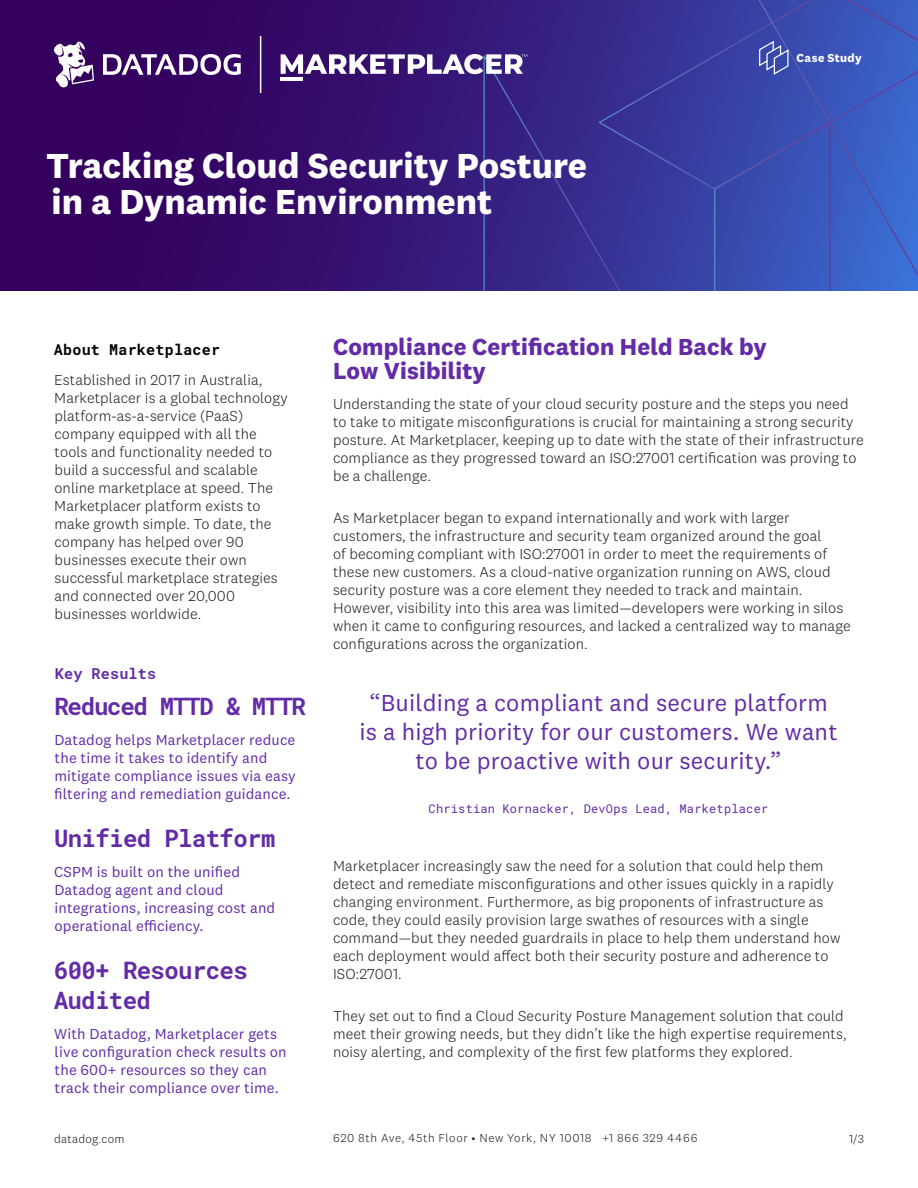
<style>
.page{position:relative;width:918px;height:1188px;background:#fff}
.page>*{position:absolute;margin:0;border:0;box-sizing:border-box;transform-origin:0 0}
.t1{font:700 36px/36px "National 2";color:#fff}
.t2{font:24px/28.8px "National 2";letter-spacing:.005em;color:#632ca6;text-align:center}
.HEADLINE{font:700 24px/24px "National 2";letter-spacing:.005em;color:#632ca6}
.KEY_RESULTS_STAT_HEA{font:700 24px/30px "Roboto Mono";letter-spacing:-.025em;color:#632ca6}
.KEY_RESULTS_STAT_HEA-2{font:700 24px "Roboto Mono";letter-spacing:-.05em;color:#632ca6}
.BODY{font:300 15px/18px "National 2";letter-spacing:.005em;color:#231f20}
.SIDE_BAR-BODY{font:15px/18px "National 2";letter-spacing:.005em;color:#632ca6}
.ABOUT-HEADER{font:700 15px "Roboto Mono";letter-spacing:.02em;color:#040503}
.SIDE_BAR-HEADER{font:700 15px "Roboto Mono";letter-spacing:.02em;color:#632ca6}
.National_Light_8_10{font:300 12px "National 2";letter-spacing:.05em;color:#231f20}
.Name_title_co{font:12px "Roboto Mono";letter-spacing:.02em;color:#632ca6}
.BANNER-SMALL_TEXT{font:700 12px "National 2";letter-spacing:.03em;color:#fff}
.National_Light_8_10-2{font:300 12px "National 2";letter-spacing:.02em;color:#231f20}
</style>
<div class="page">
<svg style="left:0;top:0;width:597px;height:290px;background:#340a69"></svg>
<svg style="left:597px;top:0;width:114px;height:54px;background:#363092"></svg>
<svg style="left:483px;top:54px;width:228px;height:236px;background:#372f91"></svg>
<svg style="left:711px;top:0;width:207px;height:290px;background:#3a54b9"></svg>
<svg style="left:54px;top:41px;width:40px;height:47px"></svg>
<svg style="left:103px;top:54px;width:138px;height:21px"></svg>
<hr style="left:260px;top:36px;width:1px;height:57px;background:#fff">
<svg style="left:758px;top:40px;width:33px;height:36px"></svg>
<svg style="left:281px;top:54px;width:246px;height:20px"></svg>
<hr style="left:281px;top:77px;width:22px;height:4px;background:#fff">
<h1 class="t1" style="left:72px;top:145px;width:57px">itle</h1>
<p class="t1" style="left:46px;top:148px;width:542px">Tracking Cloud Security Posture in a Dynamic Environment</p>
<p class="BANNER-SMALL_TEXT" style="left:797px;top:51px;width:67px">Case Study</p>
<p class="BANNER-SMALL_TEXT" style="left:798px;top:51px;width:67px">Case Study</p>
<p class="ABOUT-HEADER" style="left:54px;top:339px;width:168px">About Marketplacer</p>
<p class="BODY" style="left:54px;top:371px;width:235px">Established in 2017 in Australia,<br>Marketplacer is a global technology platform-as-a-service (PaaS) company equipped with all the tools and functionality needed to build a successful and scalable online marketplace at speed. The<br>Marketplacer platform exists to make growth simple. To date, the company has helped over 90 businesses execute their own successful marketplace strategies and connected over 20,000 businesses worldwide.</p>
<p class="SIDE_BAR-HEADER" style="left:55px;top:663px;width:103px">Key Results</p>
<p class="KEY_RESULTS_STAT_HEA-2" style="left:54px;top:689px;width:253px">Reduced MTTD &amp; MTTR</p>
<p class="SIDE_BAR-BODY" style="left:54px;top:731px;width:243px">Datadog helps Marketplacer reduce the time it takes to identify and mitigate compliance issues via easy filtering and remediation guidance.</p>
<p class="KEY_RESULTS_STAT_HEA" style="left:54px;top:822px;width:223px">Unified Platform</p>
<p class="SIDE_BAR-BODY" style="left:54px;top:863px;width:223px">CSPM is built on the unified<br>Datadog agent and cloud integrations, increasing cost and operational efficiency.</p>
<p class="KEY_RESULTS_STAT_HEA" style="left:54px;top:954px;width:196px">600+ Resources<br>Audited</p>
<p class="SIDE_BAR-BODY" style="left:54px;top:1025px;width:234px">With Datadog, Marketplacer gets live configuration check results on the 600+ resources so they can track their compliance over time.</p>
<p class="HEADLINE" style="left:333px;top:334px;width:435px">Compliance Certification Held Back by<br>Low Visibility</p>
<p class="BODY" style="left:333px;top:395px;width:532px">Understanding the state of your cloud security posture and the steps you need to take to mitigate misconfigurations is crucial for maintaining a strong security posture. At Marketplacer, keeping up to date with the state of their infrastructure compliance as they progressed toward an ISO:27001 certification was proving to be a challenge.</p>
<p class="BODY" style="left:333px;top:509px;width:519px">As Marketplacer began to expand internationally and work with larger customers, the infrastructure and security team organized around the goal<br>of becoming compliant with ISO:27001 in order to meet the requirements of these new customers. As a cloud-native organization running on AWS, cloud security posture was a core element they needed to track and maintain.<br>However, visibility into this area was limited—developers were working in silos when it came to configuring resources, and lacked a centralized way to manage configurations across the organization.</p>
<p class="t2" style="left:359px;top:689px;width:480px">“Building a compliant and secure platform is a high priority for our customers. We want to be proactive with our security.”</p>
<p class="Name_title_co" style="left:429px;top:801px;width:341px">Christian Kornacker, DevOps Lead, Marketplacer</p>
<p class="BODY" style="left:333px;top:857px;width:509px">Marketplacer increasingly saw the need for a solution that could help them detect and remediate misconfigurations and other issues quickly in a rapidly changing environment. Furthermore, as big proponents of infrastructure as code, they could easily provision large swathes of resources with a single command—but they needed guardrails in place to help them understand how each deployment would affect both their security posture and adherence to ISO:27001.</p>
<p class="BODY" style="left:333px;top:1007px;width:515px">They set out to find a Cloud Security Posture Management solution that could meet their growing needs, but they didn’t like the high expertise requirements, noisy alerting, and complexity of the first few platforms they explored.</p>
<p class="National_Light_8_10-2" style="left:54px;top:1132px;width:72px">datadog.com</p>
<p class="National_Light_8_10" style="left:333px;top:1131px;width:366px">620 8th Ave, 45th Floor • New York, NY 10018 +1 866 329 4466</p>
<p class="National_Light_8_10" style="left:849px;top:1132px;width:16px">1/3</p>
</div>
